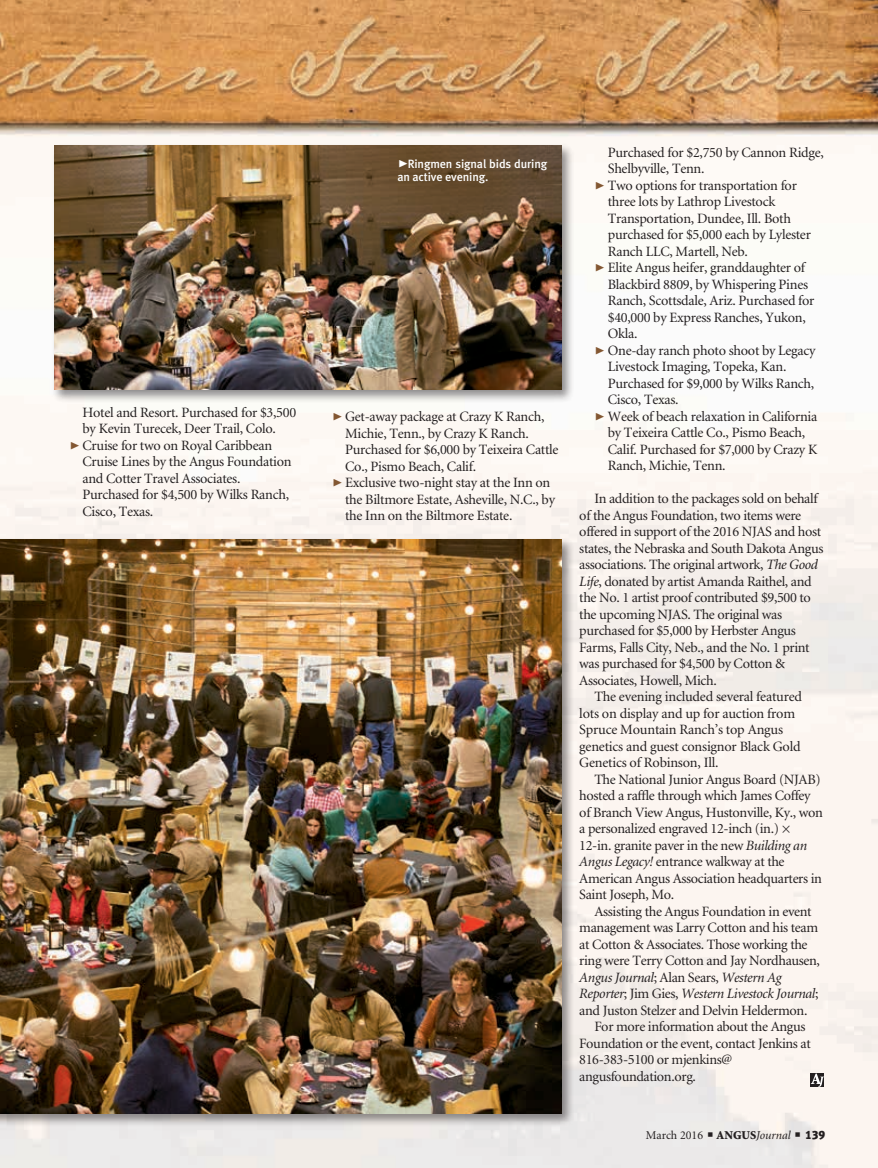
<style>
.page{position:relative;width:878px;height:1168px;background:#fff}
.page>*{position:absolute;margin:0;border:0;box-sizing:border-box;transform-origin:0 0}
.body_text{font:14.25px/16.5px "Minion";letter-spacing:-.02em;color:#231f20}
.cutlines{font:12px/13.5px "Meta Medium LF";letter-spacing:-.01em;color:#fff}
.t1{font:12px "Minion";color:#231f20}
.s1{font-family:"Meta Black Caps Expert";font-size:21px;color:#835732}
.s2{font-family:"Meta Black Caps Expert";font-size:21px}
.s3{font-style:italic}
.s4{font-weight:900}
.s5{font-family:"Meta Black LF"}
</style>
<div class="page">
<img style="left:0;top:0;width:878px;height:1168px">
<svg style="left:810px;top:1073px;width:14px;height:14px"></svg>
<div style="left:0;top:536px;width:574px;height:591px;background:#231f20;opacity:.5"></div>
<img style="left:0;top:539px;width:561px;height:575px">
<div style="left:51px;top:143px;width:524px;height:260px;background:#231f20;opacity:.5"></div>
<img style="left:54px;top:146px;width:507px;height:243px">
<p class="body_text" style="left:82px;top:404px;width:215px">Hotel and Resort. Purchased for $3,500 by Kevin Turecek, Deer Trail, Colo.</p>
<p class="body_text" style="left:82px;top:437px;width:210px;text-indent:-14px"><span class="s1">@</span> Cruise for two on Royal Caribbean<br>Cruise Lines by the Angus Foundation and Cotter Travel Associates.<br>Purchased for $4,500 by Wilks Ranch,<br>Cisco, Texas.</p>
<p class="cutlines" style="left:397px;top:156px;width:151px"><span class="s2">@</span>Ringmen signal bids during an active evening.</p>
<p class="body_text" style="left:345px;top:409px;width:215px;text-indent:-14px"><span class="s1">@</span> Get-away package at Crazy K Ranch, Michie, Tenn., by Crazy K Ranch.<br>Purchased for $6,000 by Teixeira Cattle Co., Pismo Beach, Calif.</p>
<p class="body_text" style="left:345px;top:475px;width:211px;text-indent:-14px"><span class="s1">@</span> Exclusive two-night stay at the Inn on the Biltmore Estate, Asheville, N.C., by the Inn on the Biltmore Estate.</p>
<p class="body_text" style="left:608px;top:144px;width:217px">Purchased for $2,750 by Cannon Ridge,<br>Shelbyville, Tenn.</p>
<p class="body_text" style="left:608px;top:177px;width:204px;text-indent:-14px"><span class="s1">@</span> Two options for transportation for three lots by Lathrop Livestock Transportation, Dundee, Ill. Both purchased for $5,000 each by Lylester Ranch LLC, Martell, Neb.</p>
<p class="body_text" style="left:608px;top:260px;width:208px;text-indent:-14px"><span class="s1">@</span> Elite Angus heifer, granddaughter of<br>Blackbird 8809, by Whispering Pines<br>Ranch, Scottsdale, Ariz. Purchased for $40,000 by Express Ranches, Yukon,<br>Okla.</p>
<p class="body_text" style="left:608px;top:342px;width:209px;text-indent:-14px"><span class="s1">@</span> One-day ranch photo shoot by Legacy<br>Livestock Imaging, Topeka, Kan.<br>Purchased for $9,000 by Wilks Ranch,<br>Cisco, Texas.</p>
<p class="body_text" style="left:608px;top:408px;width:211px;text-indent:-14px"><span class="s1">@</span> Week of beach relaxation in California by Teixeira Cattle Co., Pismo Beach, Calif. Purchased for $7,000 by Crazy K Ranch, Michie, Tenn.</p>
<p class="body_text" style="left:579px;top:491px;width:245px;text-indent:15px">In addition to the packages sold on behalf of the Angus Foundation, two items were offered in support of the 2016 NJAS and host states, the Nebraska and South Dakota Angus associations. The original artwork, <span class="s3">The Good Life</span>, donated by artist Amanda Raithel, and the No. 1 artist proof contributed $9,500 to the upcoming NJAS. The original was purchased for $5,000 by Herbster Angus Farms, Falls City, Neb., and the No. 1 print was purchased for $4,500 by Cotton &amp; Associates, Howell, Mich.</p>
<p class="body_text" style="left:579px;top:689px;width:224px;text-indent:15px">The evening included several featured lots on display and up for auction from Spruce Mountain Ranch’s top Angus genetics and guest consignor Black Gold Genetics of Robinson, Ill.</p>
<p class="body_text" style="left:579px;top:771px;width:245px;text-indent:15px">The National Junior Angus Board (NJAB) hosted a raffle through which James Coffey of Branch View Angus, Hustonville, Ky., won a personalized engraved 12-inch (in.) × 12-in. granite paver in the new <span class="s3">Building an Angus Legacy!</span> entrance walkway at the American Angus Association headquarters in Saint Joseph, Mo.</p>
<p class="body_text" style="left:579px;top:903px;width:242px;text-indent:15px">Assisting the Angus Foundation in event management was Larry Cotton and his team at Cotton &amp; Associates. Those working the ring were Terry Cotton and Jay Nordhausen, <span class="s3">Angus Journal</span>; Alan Sears, <span class="s3">Western Ag Reporter</span>; Jim Gies, <span class="s3">Western Livestock Journal</span>; and Juston Stelzer and Delvin Heldermon.</p>
<p class="body_text" style="left:579px;top:1019px;width:233px;text-indent:15px">For more information about the Angus<br>Foundation or the event, contact Jenkins at<br>816-383-5100 or mjenkins@ angusfoundation.org.</p>
<p class="t1" style="left:646px;top:1129px;width:181px">March 2016 ■ <span class="s4">ANGUS</span><span class="s3">Journal</span> ■ <span class="s5">139</span></p>
</div>
